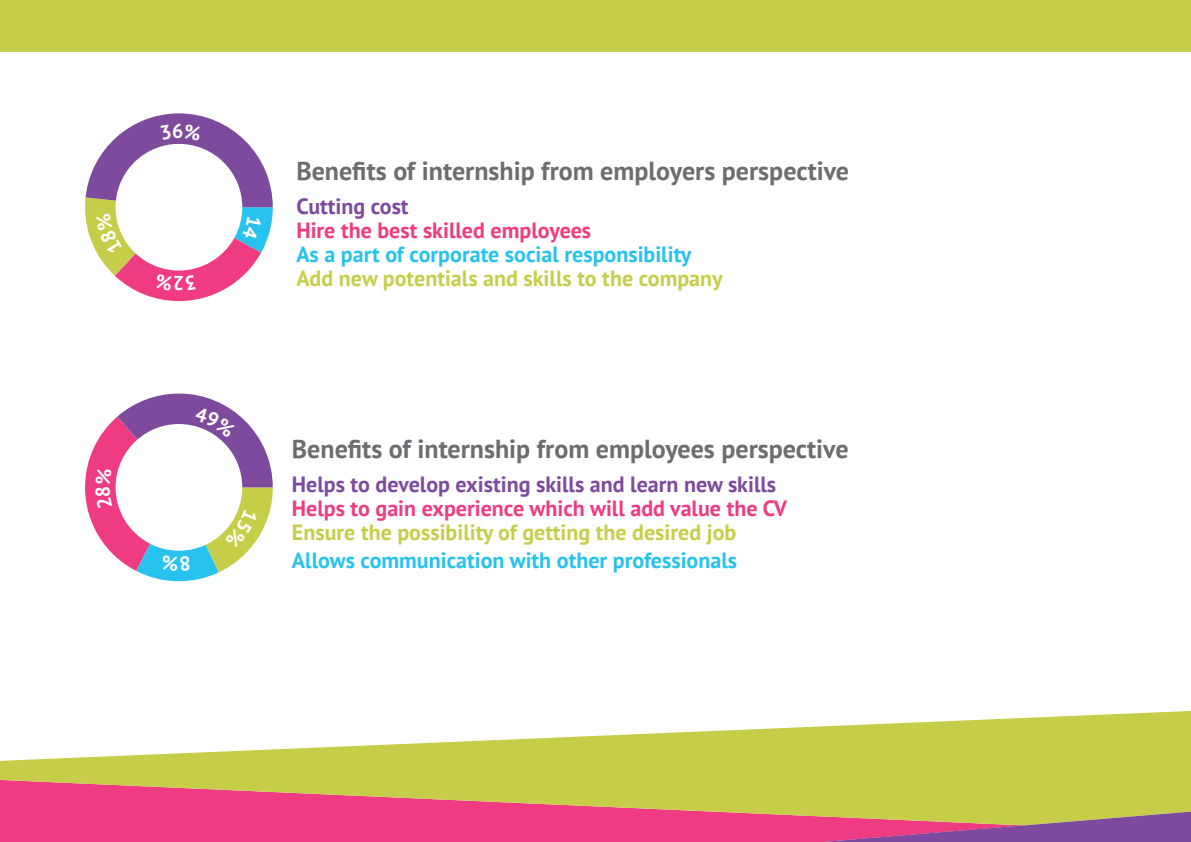
<style>
.page{position:relative;width:1191px;height:842px;background:#fff}
.page>*{position:absolute;margin:0;border:0;box-sizing:border-box;transform-origin:0 0}
.t1{font:700 26px "PT Sans";color:#6c6d70}
.t2{font:700 22px "PT Sans";color:#27c2ee}
.t3{font:700 22px "PT Sans";color:#c6ce49}
.t4{font:700 22px "PT Sans";color:#ef3b81}
.t5{font:700 22px "PT Sans";color:#7e4a9d}
</style>
<div class="page">
<div style="left:0;top:825px;width:529px;height:17px;background:#ef3b81"></div>
<div style="left:0;top:0;width:1191px;height:51px;background:#c6ce49"></div>
<svg style="left:0;top:711px;width:1191px;height:114px;fill:#c6ce49"></svg>
<svg style="left:529px;top:809px;width:662px;height:33px;background:#c95e7d"></svg>
<svg style="left:85px;top:113px;width:188px;height:188px"></svg>
<svg style="left:85px;top:394px;width:188px;height:187px"></svg>
<p class="t1" style="left:296px;top:153px;width:554px">Benefits of internship from employers perspective</p>
<p class="t5" style="left:296px;top:191px;width:114px">Cutting cost</p>
<p class="t4" style="left:296px;top:215px;width:296px">Hire the best skilled employees</p>
<p class="t2" style="left:296px;top:239px;width:396px">As a part of corporate social responsibility</p>
<p class="t3" style="left:296px;top:263px;width:428px">Add new potentials and skills to the company</p>
<p class="t1" style="left:292px;top:431px;width:558px">Benefits of internship from employees perspective</p>
<p class="t5" style="left:292px;top:469px;width:486px">Helps to develop existing skills and learn new skills</p>
<p class="t4" style="left:292px;top:493px;width:496px">Helps to gain experience which will add value the CV</p>
<p class="t3" style="left:292px;top:517px;width:446px">Ensure the possibility of getting the desired job</p>
<p class="t2" style="left:292px;top:546px;width:447px">Allows communication with other professionals</p>
</div>
